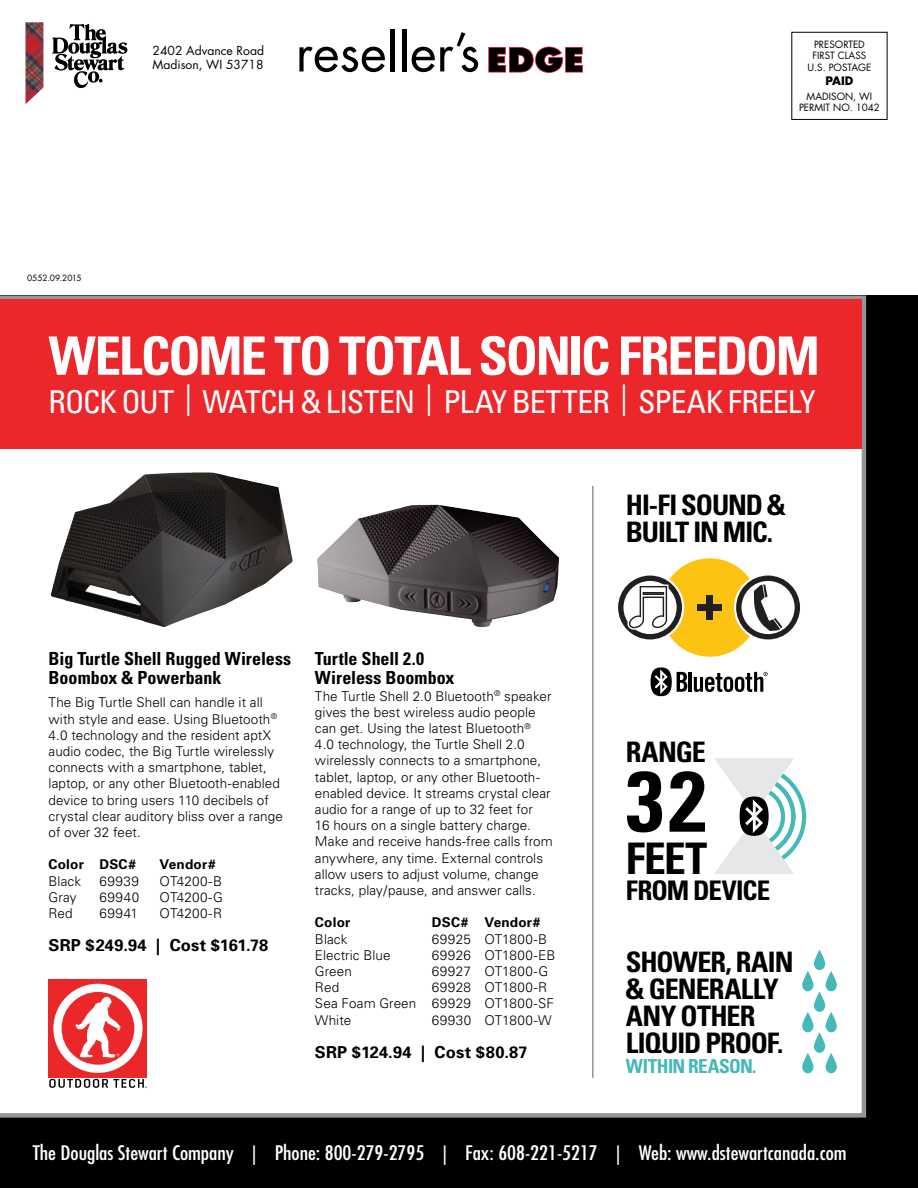
<style>
.page{position:relative;width:918px;height:1188px;background:#fff}
.page>*{position:absolute;margin:0;border:0;box-sizing:border-box;transform-origin:0 0}
.t1{font:700 condensed 85.5px "Univers";color:#000}
.t2{font:700 condensed 52.95px "Univers";letter-spacing:-.04em;color:#fff}
.t3{font:700 condensed 43.5px "Univers";color:#000}
.t4{font:condensed 31.5px "Univers";letter-spacing:-.03em;color:#fff}
.t5{font:700 condensed 28.2px/27px "Univers";letter-spacing:-.035em;color:#000}
.t6{font:700 condensed 27px "Univers";letter-spacing:-.035em;color:#000}
.t7{font:condensed 19.5px "Futura";color:#fff;scale:1.11 1}
.t8{font:700 condensed 19.2px "Univers";letter-spacing:-.03em;color:#45b8b7}
.t9{font:700 condensed 18px/19.5px "Univers";color:#000}
.t10{font:700 16.5px "Univers";letter-spacing:.01em;color:#000}
.t11{font:300 13.5px/16.2px "Univers";letter-spacing:.005em;color:#000}
.t12{font:700 13.5px "Univers";letter-spacing:.015em;color:#000}
.t13{font:300 13.5px "Univers";letter-spacing:.025em;color:#000}
.t14{font:300 13.5px "Univers";letter-spacing:.035em;color:#000}
.t15{font:12.15px/13.5px "Futura";color:#000}
.t16{font:700 11.4px "Futura";color:#000}
.t17{font:9.75px/11.4px "Futura";color:#000;text-align:center}
.t18{font:8.4px "Futura";letter-spacing:-.005em;color:#000}
</style>
<div class="page">
<div style="left:0;top:295px;width:918px;height:893px;background:#000"></div>
<svg style="left:299px;top:47px;width:86px;height:25px"></svg>
<div style="left:390px;top:29px;width:5px;height:42px;background:#000"></div>
<hr style="left:402px;top:29px;width:4px;height:42px;background:#000">
<svg style="left:412px;top:32px;width:66px;height:40px"></svg>
<svg style="left:488px;top:47px;width:95px;height:26px"></svg>
<div style="left:791px;top:32px;width:97px;height:88px;border:1px solid #000"></div>
<div style="left:0;top:295px;width:866px;height:823px;background:#fff"></div>
<div style="left:661px;top:558px;width:98px;height:99px;background:#fdc313;border-radius:50%"></div>
<div style="left:706px;top:595px;width:7px;height:25px;background:#221f20"></div>
<div style="left:697px;top:604px;width:25px;height:7px;background:#221f20"></div>
<svg style="left:734px;top:573px;width:68px;height:69px;background:#b8b2a3"></svg>
<svg style="left:616px;top:573px;width:68px;height:69px;background:#c0baab"></svg>
<hr style="left:689px;top:672px;width:3px;height:20px;background:#000">
<svg style="left:651px;top:667px;width:36px;height:29px"></svg>
<svg style="left:694px;top:672px;width:74px;height:20px"></svg>
<svg style="left:802px;top:950px;width:35px;height:123px;background:#c5e8e8"></svg>
<div style="left:49px;top:979px;width:98px;height:98px;background:#eb272a"></div>
<svg style="left:53px;top:984px;width:90px;height:89px"></svg>
<svg style="left:49px;top:1079px;width:98px;height:9px"></svg>
<img style="left:317px;top:505px;width:117px;height:108px">
<img style="left:51px;top:472px;width:158px;height:138px">
<hr style="left:592px;top:486px;width:2px;height:592px;background:#939598">
<svg style="left:714px;top:758px;width:93px;height:116px;background:#d3ddde"></svg>
<div style="left:0;top:300px;width:862px;height:149px;background:#eb272c"></div>
<img style="left:25px;top:22px;width:18px;height:82px">
<svg style="left:52px;top:24px;width:75px;height:64px"></svg>
<p class="t18" style="left:27px;top:272px;width:56px">0552.09.2015</p>
<p class="t15" style="left:153px;top:44px;width:113px">2402 Advance Road<br>Madison, WI 53718</p>
<p class="t17" style="left:808px;top:38px;width:65px">PRESORTED<br>FIRST CLASS<br>U.S. POSTAGE</p>
<p class="t16" style="left:826px;top:73px;width:29px">PAID</p>
<p class="t17" style="left:799px;top:91px;width:82px">MADISON, WI<br>PERMIT NO. 1042</p>
<h2 class="t2" style="left:49px;top:323px;width:773px">WELCOME TO TOTAL SONIC FREEDOM</h2>
<h3 class="t4" style="left:49px;top:381px;width:768px">ROCK OUT | WATCH &amp; LISTEN | PLAY BETTER | SPEAK FREELY</h3>
<h3 class="t9" style="left:49px;top:649px;width:244px">Big Turtle Shell Rugged Wireless<br>Boombox &amp; Powerbank</h3>
<p class="t11" style="left:49px;top:695px;width:236px">The Big Turtle Shell can handle it all with style and ease. Using Bluetooth<sup>® </sup>4.0 technology and the resident aptX audio codec, the Big Turtle wirelessly connects with a smartphone, tablet, laptop, or any other Bluetooth-enabled device to bring users 110 decibels of crystal clear auditory bliss over a range of over 32 feet.</p>
<p class="t12" style="left:49px;top:856px;width:89px">Color DSC#</p>
<p class="t12" style="left:160px;top:856px;width:57px">Vendor#</p>
<p class="t11" style="left:49px;top:873px;width:34px">Black</p>
<p class="t11" style="left:100px;top:873px;width:41px">69939</p>
<p class="t11" style="left:160px;top:873px;width:64px">OT4200-B</p>
<p class="t11" style="left:49px;top:889px;width:29px">Gray</p>
<p class="t11" style="left:100px;top:889px;width:41px">69940</p>
<p class="t11" style="left:160px;top:889px;width:65px">OT4200-G</p>
<p class="t11" style="left:49px;top:905px;width:26px">Red</p>
<p class="t11" style="left:100px;top:905px;width:40px">69941</p>
<p class="t11" style="left:160px;top:905px;width:64px">OT4200-R</p>
<p class="t10" style="left:49px;top:936px;width:221px">SRP $249.94 | Cost $161.78</p>
<h3 class="t9" style="left:315px;top:649px;width:141px">Turtle Shell 2.0<br>Wireless Boombox</h3>
<p class="t11" style="left:315px;top:688px;width:239px">The Turtle Shell 2.0 Bluetooth<sup>®</sup> speaker gives the best wireless audio people can get. Using the latest Bluetooth<sup>® </sup>4.0 technology, the Turtle Shell 2.0 wirelessly connects to a smartphone, tablet, laptop, or any other Bluetooth&shy;enabled device. It streams crystal clear audio for a range of up to 32 feet for<br>16 hours on a single battery charge.<br>Make and receive hands-free calls from anywhere, any time. External controls allow users to adjust volume, change tracks, play/pause, and answer calls.</p>
<p class="t12" style="left:315px;top:915px;width:37px">Color</p>
<p class="t12" style="left:432px;top:915px;width:110px">DSC# Vendor#</p>
<p class="t11" style="left:315px;top:931px;width:34px">Black</p>
<p class="t13" style="left:432px;top:931px;width:117px">69925 OT1800-B</p>
<p class="t11" style="left:315px;top:947px;width:77px">Electric Blue</p>
<p class="t11" style="left:432px;top:947px;width:125px">69926 OT1800-EB</p>
<p class="t11" style="left:315px;top:963px;width:38px">Green</p>
<p class="t13" style="left:432px;top:963px;width:118px">69927 OT1800-G</p>
<p class="t11" style="left:315px;top:979px;width:26px">Red</p>
<p class="t11" style="left:315px;top:979px;width:241px;text-indent:117px">69928 OT1800-R<br>Sea Foam Green 69929 OT1800-SF<br>White</p>
<p class="t14" style="left:432px;top:1012px;width:121px">69930 OT1800-W</p>
<p class="t10" style="left:315px;top:1042px;width:214px">SRP $124.94 | Cost $80.87</p>
<h3 class="t5" style="left:626px;top:492px;width:162px">HI-FI SOUND &amp;<br>BUILT IN MIC.</h3>
<h3 class="t5" style="left:626px;top:739px;width:81px">RANGE</h3>
<h1 class="t1" style="left:626px;top:749px;width:82px">32</h1>
<h3 class="t3" style="left:626px;top:832px;width:83px">FEET</h3>
<h3 class="t6" style="left:626px;top:874px;width:146px">FROM DEVICE</h3>
<h3 class="t5" style="left:626px;top:948px;width:169px">SHOWER, RAIN &amp; GENERALLY<br>ANY OTHER<br>LIQUID PROOF.</h3>
<h3 class="t8" style="left:626px;top:1055px;width:132px">WITHIN REASON.</h3>
<h3 class="t7" style="left:33px;top:1141px;width:735px">The Douglas Stewart Company | Phone: 800-279-2795 | Fax: 608-221-5217 | Web: www.dstewartcanada.com</h3>
</div>
